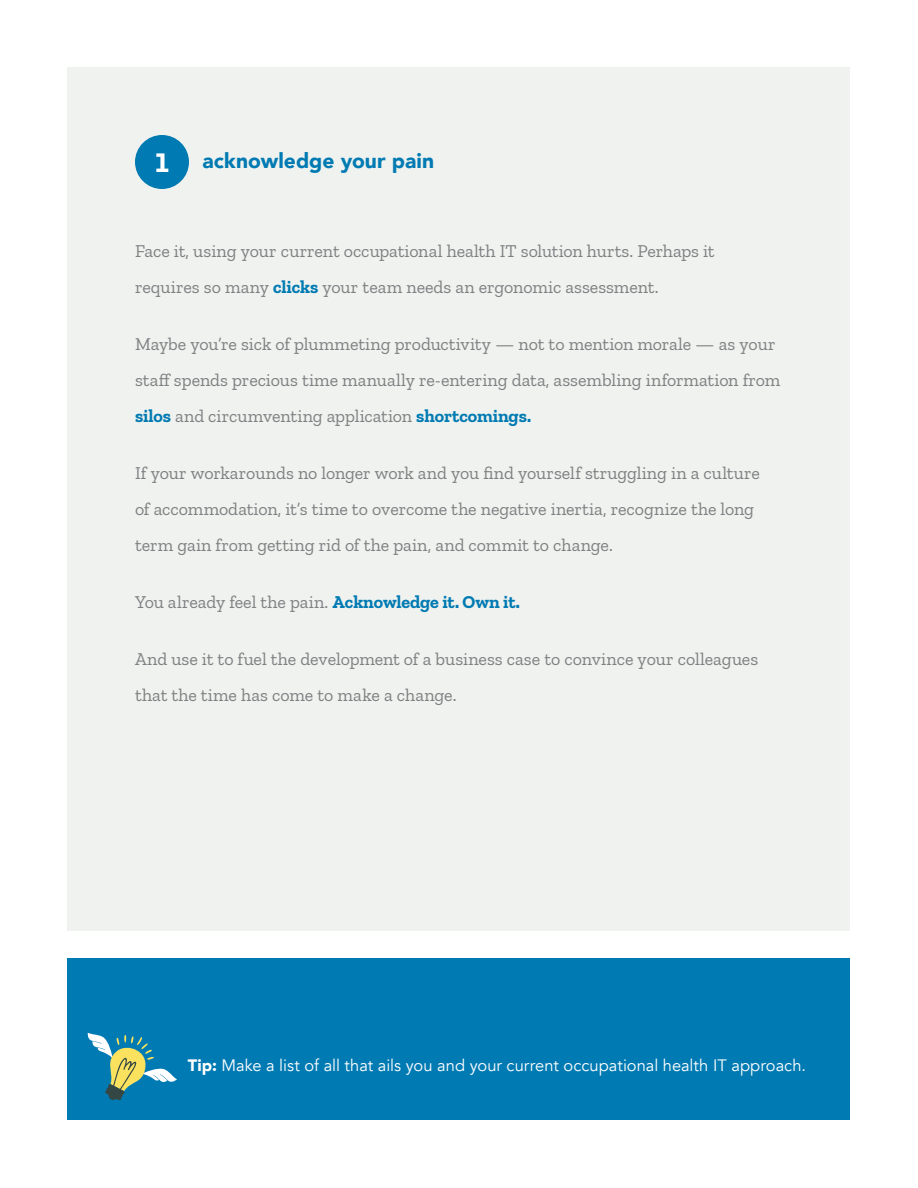
<style>
.page{position:relative;width:918px;height:1188px;background:#fff}
.page>*{position:absolute;margin:0;border:0;box-sizing:border-box;transform-origin:0 0}
.t1{font:600 36px "Zilla Slab";color:#fff}
.t2{font:900 21px "Avenir";letter-spacing:.005em;color:#007ab3}
.t3{font:18px/36px "Zilla Slab";letter-spacing:-.005em;color:#7e8083}
.t4{font:16.5px "Avenir";color:#fff}
.s1{font-weight:700;color:#007ab3}
.s2{font-weight:900}
</style>
<div class="page">
<div style="left:68px;top:68px;width:782px;height:864px;background:#eff2ee"></div>
<div style="left:135px;top:135px;width:54px;height:54px;background:#007ab3;border-radius:50%"></div>
<div style="left:68px;top:958px;width:782px;height:162px;background:#007ab3"></div>
<svg style="left:87px;top:1033px;width:90px;height:68px"></svg>
<p class="t1" style="left:155px;top:139px;width:16px">1</p>
<p class="t2" style="left:202px;top:143px;width:233px">acknowledge your pain</p>
<p class="t3" style="left:135px;top:233px;width:581px">Face it, using your current occupational health IT solution hurts. Perhaps it</p>
<p class="t3" style="left:135px;top:269px;width:525px">requires so many <span class="s1">clicks</span> your team needs an ergonomic assessment.</p>
<p class="t3" style="left:135px;top:326px;width:647px">Maybe you’re sick of plummeting productivity — not to mention morale — as your staff spends precious time manually re-entering data, assembling information from <span class="s1">silos</span> and circumventing application <span class="s1">shortcomings.</span></p>
<p class="t3" style="left:135px;top:455px;width:627px">If your workarounds no longer work and you find yourself struggling in a culture</p>
<p class="t3" style="left:135px;top:491px;width:621px">of accommodation, it’s time to overcome the negative inertia, recognize the long term gain from getting rid of the pain, and commit to change.</p>
<p class="t3" style="left:135px;top:584px;width:387px">You already feel the pain. <span class="s1">Acknowledge it. Own it.</span></p>
<p class="t3" style="left:135px;top:641px;width:625px">And use it to fuel the development of a business case to convince your colleagues that the time has come to make a change.</p>
<p class="t4" style="left:188px;top:1056px;width:620px"><span class="s2">Tip:</span> Make a list of all that ails you and your current occupational health IT approach.</p>
</div>
